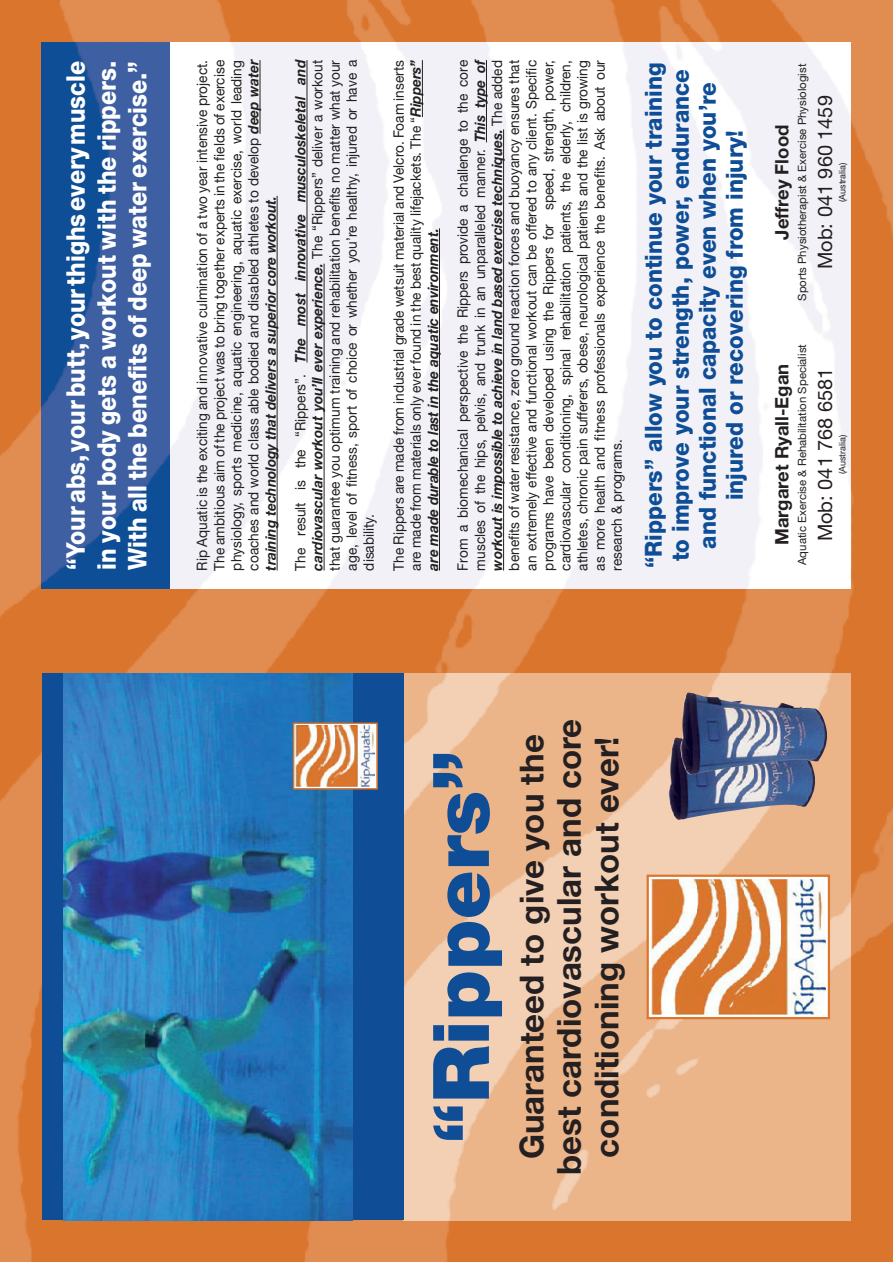
<style>
.page{position:relative;width:893px;height:1262px;background:#fff}
.page>*{position:absolute;margin:0;border:0;box-sizing:border-box;transform-origin:0 0}
.t1{font:900 78px "Helvetica Neue";color:#0f4e96}
.t2{font:700 33px/37.5px "Helvetica Neue";color:#241f20;text-align:center}
.t3{font:800 25.65px/30.9px "Helvetica Neue";color:#fff;text-align:justify;scale:.9 1}
.t4{font:800 23.55px/27px "Helvetica Neue";color:#0f4e96;text-align:center;scale:.95 1}
.t5{font:19.95px "Helvetica Neue";color:#241f20}
.t6{font:700 18.45px "Helvetica Neue";color:#241f20}
.t7{font:14.4px/17.1px "Helvetica Neue";color:#241f20;text-align:justify;scale:.95 1}
.t8{font:11.4px "Helvetica Neue";color:#241f20}
.t9{font:9px "Helvetica Neue";color:#241f20}
.s1{font-weight:700;font-style:italic}
.s2{font-size:14.25px}
</style>
<div class="page">
<img style="left:0;top:0;width:892px;height:1262px">
<img style="left:403px;top:673px;width:447px;height:547px">
<img style="left:169px;top:42px;width:681px;height:546px">
<div style="left:647px;top:875px;width:181px;height:143px;background:#fff"></div>
<div style="left:646px;top:874px;width:184px;height:145px;border:2px solid #da762e"></div>
<img style="left:651px;top:879px;width:174px;height:135px">
<img style="left:668px;top:737px;width:148px;height:83px">
<img style="left:680px;top:692px;width:148px;height:82px">
<svg style="left:42px;top:42px;width:127px;height:546px;background:#2c589c"></svg>
<div style="left:42px;top:673px;width:361px;height:547px;background:#0f4e96"></div>
<img style="left:63px;top:673px;width:290px;height:547px">
<div style="left:293px;top:722px;width:85px;height:67px;border:2px solid #da762e"></div>
<img style="left:296px;top:725px;width:78px;height:61px">
<hr style="left:260px;top:60px;width:1px;height:74px;background:#241f20">
<hr style="left:277px;top:196px;width:1px;height:374px;background:#241f20">
<hr style="left:306px;top:60px;width:1px;height:302px;background:#241f20">
<hr style="left:324px;top:264px;width:1px;height:306px;background:#241f20">
<hr style="left:422px;top:60px;width:1px;height:57px;background:#241f20">
<hr style="left:439px;top:228px;width:1px;height:342px;background:#241f20">
<hr style="left:486px;top:60px;width:1px;height:82px;background:#241f20">
<hr style="left:503px;top:129px;width:1px;height:441px;background:#241f20">
<h3 class="t3" style="left:60px;top:569px;width:566px;rotate:-90deg">“Your abs, your butt, your thighs every muscle in your body gets a workout with the rippers.<br>With all the benefits of deep water exercise.”</h3>
<p class="t7" style="left:193px;top:570px;width:539px;rotate:-90deg">Rip Aquatic is the exciting and innovative culmination of a two year intensive project.<br>The ambitious aim of the project was to bring together experts in the fields of exercise physiology, sports medicine, aquatic engineering, aquatic exercise, world leading coaches and world class able bodied and disabled athletes to develop <span class="s1">deep water training technology that delivers a superior core workout.</span></p>
<p class="t7" style="left:292px;top:570px;width:539px;rotate:-90deg">The result is the “Rippers”. <span class="s1">The most innovative musculoskeletal and cardiovascular workout you’ll ever experience.</span> The “Rippers” deliver a workout that guarantee you optimum training and rehabilitation benefits no matter what your age, level of fitness, sport of choice or whether you’re healthy, injured or have a disability.</p>
<p class="t7" style="left:390px;top:570px;width:539px;rotate:-90deg">The Rippers are made from industrial grade wetsuit material and Velcro. Foam inserts are made from materials only ever found in the best quality lifejackets. The “<span class="s1">Rippers” are made durable to last in the aquatic environment.</span></p>
<p class="t7" style="left:454px;top:570px;width:540px;rotate:-90deg">From a biomechanical perspective the Rippers provide a challenge to the core muscles of the hips, pelvis, and trunk in an unparalleled manner. <span class="s1">This type of workout is impossible to achieve in land based exercise techniques.</span> The added benefits of water resistance, zero ground reaction forces and buoyancy ensures that an extremely effective and functional workout can be offered to any client. Specific programs have been developed using the Rippers for speed, strength, power, cardiovascular conditioning, spinal rehabilitation patients, the elderly, children, athletes, chronic pain sufferers, obese, neurological patients and the list is growing as more health and fitness professionals experience the benefits. Ask about our research &amp; programs<span class="s2">.</span></p>
<h3 class="t4" style="left:639px;top:568px;width:534px;rotate:-90deg">“Rippers” allow you to continue your training to improve your strength, power, endurance and functional capacity even when you’re injured or recovering from injury!</h3>
<p class="t8" style="left:795px;top:301px;width:239px;rotate:-90deg">Sports Physiotherapist &amp; Exercise Physiologist</p>
<p class="t6" style="left:770px;top:240px;width:116px;rotate:-90deg">Jeffrey Flood</p>
<h3 class="t5" style="left:813px;top:269px;width:175px;rotate:-90deg">Mob: 041 960 1459</h3>
<p class="t9" style="left:836px;top:202px;width:41px;rotate:-90deg">(Australia)</p>
<p class="t8" style="left:795px;top:565px;width:222px;rotate:-90deg">Aquatic Exercise &amp; Rehabilitation Specialist</p>
<p class="t6" style="left:770px;top:545px;width:183px;rotate:-90deg">Margaret Ryall-Egan</p>
<h3 class="t5" style="left:813px;top:541px;width:175px;rotate:-90deg">Mob: 041 768 6581</h3>
<p class="t9" style="left:836px;top:474px;width:41px;rotate:-90deg">(Australia)</p>
<h1 class="t1" style="left:414px;top:1143px;width:394px;rotate:-90deg">“Rippers”</h1>
<h2 class="t2" style="left:512px;top:1175px;width:458px;rotate:-90deg">Guaranteed to give you the best cardiovascular and core conditioning workout ever!</h2>
</div>
